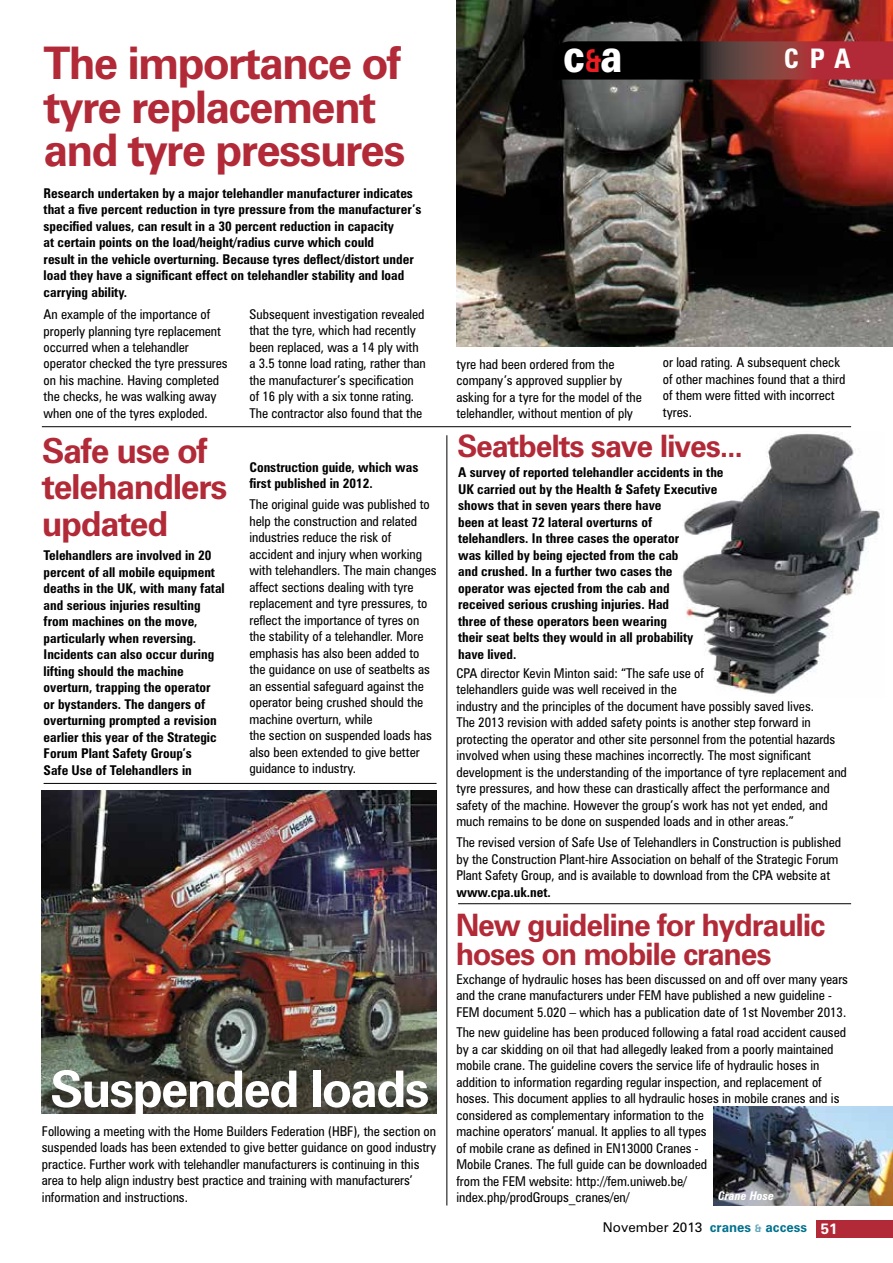
<style>
.page{position:relative;width:893px;height:1263px;background:#fff}
.page>*{position:absolute;margin:0;border:0;box-sizing:border-box;transform-origin:0 0}
.t1{font:700 50.55px "Zurich BT";letter-spacing:-.04em;color:#fff}
.t2{font:900 45.9px "Zurich BT";color:#fff;scale:.79 1}
.t3{font:700 45px/43.5px "Zurich BT";letter-spacing:-.04em;color:#b22a37}
.t4{font:700 34.5px/36.3px "Zurich BT";letter-spacing:-.04em;color:#b22a37}
.t5{font:700 30.9px/28.5px "Zurich BT";letter-spacing:-.04em;color:#b22a37}
.t6{font:700 condensed 27px "Zurich BT";color:#fff}
.t7{font:condensed 13.5px/16.5px "Zurich BT";color:#000}
.t8{font:700 condensed 13.5px/16.5px "Zurich BT";color:#000}
.t9{font:13.5px "Zurich BT";color:#000}
.t10{font:italic 700 condensed 12px "Zurich BT";color:#fff}
.s1{font-weight:700;font-size:31.65px;color:#ed1d24}
.s2{font-weight:700;color:#00728f}
.s3{font-weight:700;font-size:10.5px;color:#66aabc}
.s4{font-weight:700;font-size:15px;color:#fff}
</style>
<div class="page">
<img style="left:456px;top:0;width:437px;height:346px">
<div style="left:816px;top:1220px;width:77px;height:17px;background:#b22a37"></div>
<svg style="left:553px;top:41px;width:340px;height:39px;background:#4f1f21"></svg>
<hr style="left:42px;top:426px;width:809px;height:1px;background:#000">
<img style="left:42px;top:791px;width:395px;height:323px">
<hr style="left:44px;top:783px;width:393px;height:1px;background:#000">
<hr style="left:446px;top:435px;width:1px;height:770px;background:#000">
<img style="left:682px;top:433px;width:198px;height:261px">
<hr style="left:458px;top:903px;width:393px;height:1px;background:#000">
<img style="left:714px;top:1106px;width:179px;height:99px">
<h3 class="t3" style="left:44px;top:41px;width:364px">The importance of tyre replacement and tyre pressures</h3>
<p class="t8" style="left:44px;top:185px;width:379px">Research undertaken by a major telehandler manufacturer indicates that a five percent reduction in tyre pressure from the manufacturer’s specified values, can result in a 30 percent reduction in capacity<br>at certain points on the load/height/radius curve which could<br>result in the vehicle overturning. Because tyres deflect/distort under load they have a significant effect on telehandler stability and load carrying ability.</p>
<p class="t7" style="left:44px;top:306px;width:186px">An example of the importance of properly planning tyre replacement occurred when a telehandler operator checked the tyre pressures on his machine. Having completed the checks, he was walking away when one of the tyres exploded.</p>
<p class="t7" style="left:249px;top:306px;width:178px">Subsequent investigation revealed that the tyre, which had recently been replaced, was a 14 ply with a 3.5 tonne load rating, rather than the manufacturer’s specification of 16 ply with a six tonne rating.<br>The contractor also found that the</p>
<h3 class="t4" style="left:42px;top:432px;width:187px">Safe use of telehandlers updated</h3>
<p class="t8" style="left:44px;top:547px;width:183px">Telehandlers are involved in 20 percent of all mobile equipment deaths in the UK, with many fatal and serious injuries resulting from machines on the move, particularly when reversing.<br>Incidents can also occur during lifting should the machine overturn, trapping the operator or bystanders. The dangers of overturning prompted a revision earlier this year of the Strategic<br>Forum Plant Safety Group’s<br>Safe Use of Telehandlers in</p>
<p class="t8" style="left:249px;top:459px;width:171px">Construction guide, which was first published in 2012.</p>
<p class="t7" style="left:249px;top:496px;width:189px">The original guide was published to help the construction and related industries reduce the risk of accident and injury when working with telehandlers. The main changes affect sections dealing with tyre replacement and tyre pressures, to reflect the importance of tyres on the stability of a telehandler. More emphasis has also been added to the guidance on use of seatbelts as an essential safeguard against the operator being crushed should the machine overturn, while<br>the section on suspended loads has also been extended to give better guidance to industry.</p>
<h1 class="t1" style="left:50px;top:1058px;width:381px">Suspended loads</h1>
<p class="t7" style="left:42px;top:1123px;width:396px">Following a meeting with the Home Builders Federation (HBF), the section on suspended loads has been extended to give better guidance on good industry practice. Further work with telehandler manufacturers is continuing in this area to help align industry best practice and training with manufacturers’ information and instructions.</p>
<h2 class="t2" style="left:563px;top:28px;width:76px">c<span class="s1">&amp;</span>a</h2>
<h3 class="t6" style="left:784px;top:42px;width:69px">CPA</h3>
<p class="t7" style="left:456px;top:356px;width:187px">tyre had been ordered from the company’s approved supplier by asking for a tyre for the model of the telehandler, without mention of ply</p>
<p class="t7" style="left:663px;top:354px;width:184px">or load rating. A subsequent check of other machines found that a third of them were fitted with incorrect tyres.</p>
<h3 class="t5" style="left:457px;top:431px;width:288px">Seatbelts save lives...</h3>
<p class="t8" style="left:458px;top:464px;width:267px">A survey of reported telehandler accidents in the UK carried out by the Health &amp; Safety Executive shows that in seven years there have<br>been at least 72 lateral overturns of telehandlers. In three cases the operator<br>was killed by being ejected from the cab<br>and crushed. In a further two cases the<br>operator was ejected from the cab and<br>received serious crushing injuries. Had<br>three of these operators been wearing<br>their seat belts they would in all probability<br>have lived.</p>
<p class="t7" style="left:456px;top:665px;width:392px">CPA director Kevin Minton said: “The safe use of<br>telehandlers guide was well received in the<br>industry and the principles of the document have possibly saved lives.<br>The 2013 revision with added safety points is another step forward in protecting the operator and other site personnel from the potential hazards involved when using these machines incorrectly. The most significant development is the understanding of the importance of tyre replacement and tyre pressures, and how these can drastically affect the performance and safety of the machine. However the group’s work has not yet ended, and much remains to be done on suspended loads and in other areas.”</p>
<p class="t7" style="left:456px;top:834px;width:386px">The revised version of Safe Use of Telehandlers in Construction is published by the Construction Plant-hire Association on behalf of the Strategic Forum<br>Plant Safety Group, and is available to download from the CPA website at</p>
<p class="t8" style="left:456px;top:883px;width:96px">www.cpa.uk.net.</p>
<h3 class="t5" style="left:456px;top:911px;width:371px">New guideline for hydraulic hoses on mobile cranes</h3>
<p class="t7" style="left:456px;top:970px;width:393px">Exchange of hydraulic hoses has been discussed on and off over many years and the crane manufacturers under FEM have published a new guideline -<br>FEM document 5.020 – which has a publication date of 1st November 2013.</p>
<p class="t7" style="left:456px;top:1024px;width:391px">The new guideline has been produced following a fatal road accident caused by a car skidding on oil that had allegedly leaked from a poorly maintained mobile crane. The guideline covers the service life of hydraulic hoses in addition to information regarding regular inspection, and replacement of hoses. This document applies to all hydraulic hoses in mobile cranes and is considered as complementary information to the<br>machine operators’ manual. It applies to all types<br>of mobile crane as defined in EN13000 Cranes -<br>Mobile Cranes. The full guide can be downloaded<br>from the FEM website: http://fem.uniweb.be/ index.php/prodGroups_cranes/en/</p>
<p class="t10" style="left:718px;top:1188px;width:58px">Crane Hose</p>
<p class="t9" style="left:603px;top:1219px;width:236px">November 2013 <span class="s2">cranes</span> <span class="s3">&amp;</span> <span class="s2">access</span> <span class="s4">51</span></p>
</div>
